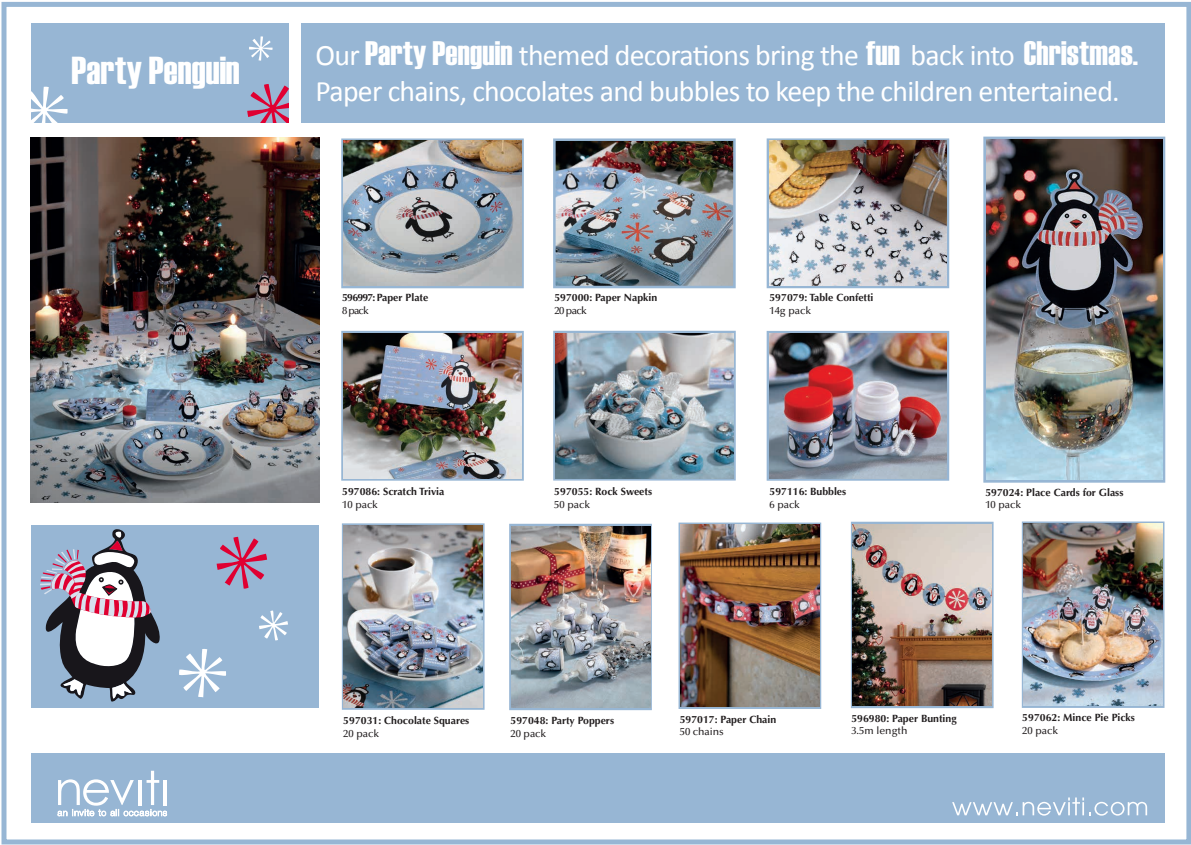
<style>
.page{position:relative;width:1191px;height:845px;background:#fff}
.page>*{position:absolute;margin:0;border:0;box-sizing:border-box;transform-origin:0 0}
.t1{font:39px "Haettenschweiler";letter-spacing:.005em;color:#fff}
.t2{font:29.8px/36px "Calibri";letter-spacing:-.025em;color:#fff}
.t3{font:700 10.5px "Optima LT Std";color:#231f20}
.t4{font:500 10.5px "Optima LT Std";color:#231f20}
.s1{font-family:"Haettenschweiler";font-size:34px}
</style>
<div class="page">
<img style="left:1px;top:1px;width:1189px;height:843px">
<h1 class="t1" style="left:72px;top:43px;width:169px">Party Penguin</h1>
<h2 class="t2" style="left:315px;top:37px;width:823px">Our <span class="s1">Party Penguin</span> themed decorations bring the <span class="s1">fun</span> back into <span class="s1">Christmas.<br></span>Paper chains, chocolates and bubbles to keep the children entertained.</h2>
<p class="t3" style="left:342px;top:291px;width:88px">596997: Paper Plate</p>
<p class="t4" style="left:342px;top:305px;width:28px">8 pack</p>
<p class="t3" style="left:342px;top:485px;width:104px">597086: Scratch Trivia</p>
<p class="t4" style="left:342px;top:498px;width:37px">10 pack</p>
<p class="t3" style="left:554px;top:291px;width:104px">597000: Paper Napkin</p>
<p class="t4" style="left:554px;top:304px;width:34px">20 pack</p>
<p class="t3" style="left:554px;top:485px;width:99px">597055: Rock Sweets</p>
<p class="t4" style="left:554px;top:499px;width:37px">50 pack</p>
<p class="t3" style="left:769px;top:291px;width:106px">597079: Table Confetti</p>
<p class="t4" style="left:769px;top:304px;width:43px">14g pack</p>
<p class="t3" style="left:769px;top:485px;width:78px">597116: Bubbles</p>
<p class="t4" style="left:769px;top:499px;width:32px">6 pack</p>
<p class="t3" style="left:985px;top:486px;width:139px">597024: Place Cards for Glass</p>
<p class="t4" style="left:985px;top:499px;width:37px">10 pack</p>
<p class="t3" style="left:343px;top:714px;width:127px">597031: Chocolate Squares</p>
<p class="t4" style="left:343px;top:727px;width:37px">20 pack</p>
<p class="t3" style="left:510px;top:714px;width:105px">597048: Party Poppers</p>
<p class="t4" style="left:510px;top:727px;width:37px">20 pack</p>
<p class="t3" style="left:679px;top:713px;width:98px">597017: Paper Chain</p>
<p class="t4" style="left:679px;top:726px;width:46px">50 chains</p>
<p class="t3" style="left:851px;top:711px;width:107px">596980: Paper Bunting</p>
<p class="t4" style="left:851px;top:724px;width:58px">3.5m length</p>
<p class="t3" style="left:1022px;top:711px;width:114px">597062: Mince Pie Picks</p>
<p class="t4" style="left:1022px;top:724px;width:37px">20 pack</p>
</div>
